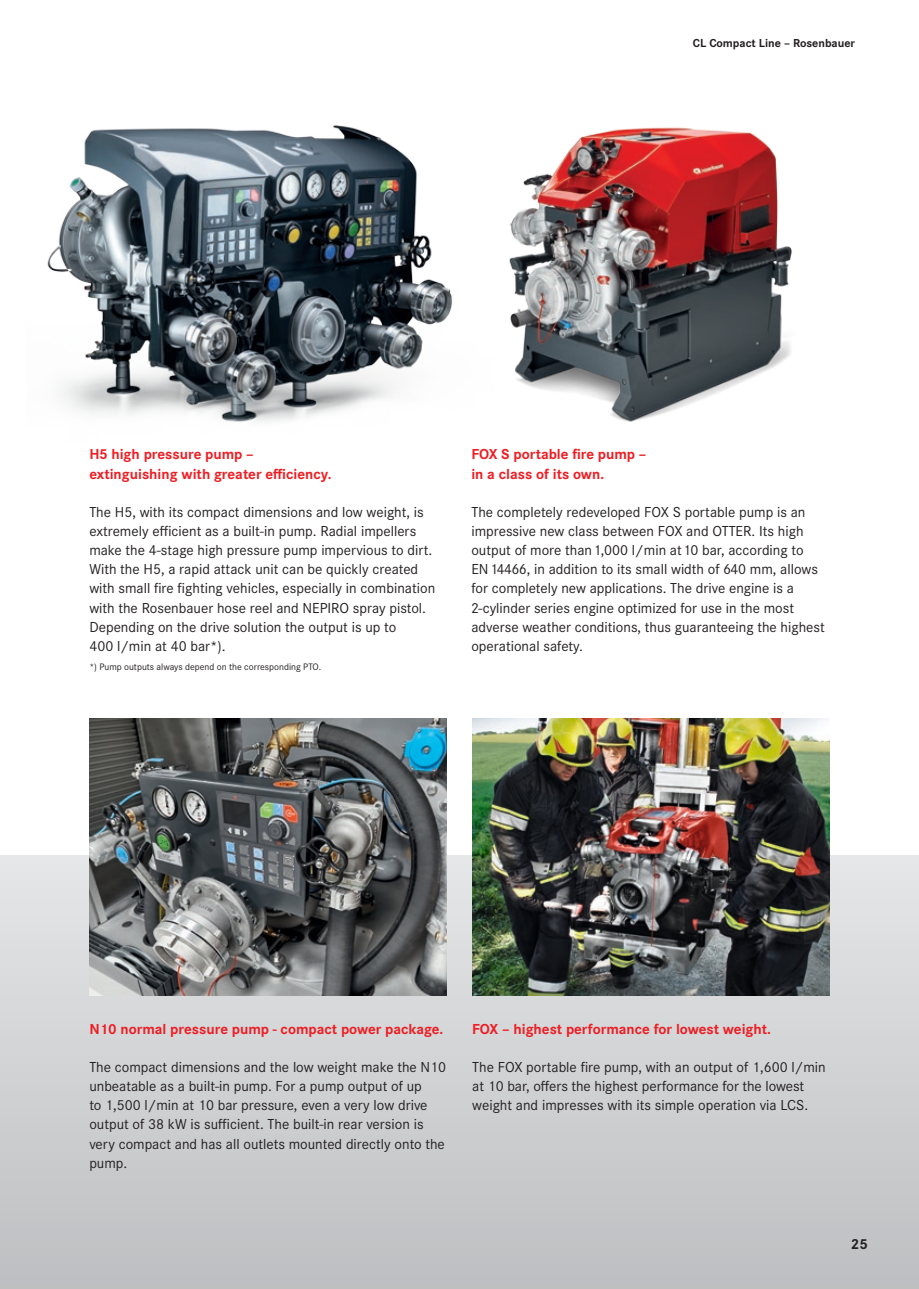
<style>
.page{position:relative;width:919px;height:1289px;background:#fff}
.page>*{position:absolute;margin:0;border:0;box-sizing:border-box;transform-origin:0 0}
.t1{font:15px/19.2px "Corporate S";color:#231f20}
.t2{font:700 15px/19.2px "Corporate S";color:#ee1d23}
.t3{font:700 15px "Corporate S";color:#231f20}
.t4{font:700 12px "Corporate S";color:#231f20}
.t5{font:9.75px "Corporate S";color:#231f20}
</style>
<div class="page">
<div style="left:0;top:855px;width:918px;height:433px;background:linear-gradient(to bottom,#e4e6e7,#bebfc1)"></div>
<img style="left:472px;top:719px;width:357px;height:276px">
<img style="left:89px;top:719px;width:357px;height:276px">
<img style="left:47px;top:125px;width:406px;height:297px">
<img style="left:509px;top:127px;width:283px;height:295px">
<p class="t4" style="left:693px;top:36px;width:164px">CL Compact Line – Rosenbauer</p>
<p class="t2" style="left:89px;top:445px;width:244px">H5 high pressure pump – extinguishing with greater efficiency.</p>
<p class="t1" style="left:89px;top:502px;width:347px">The H5, with its compact dimensions and low weight, is extremely efficient as a built-in pump. Radial impellers make the 4-stage high pressure pump impervious to dirt.<br>With the H5, a rapid attack unit can be quickly created with small fire fighting vehicles, especially in combination with the Rosenbauer hose reel and NEPIRO spray pistol.<br>Depending on the drive solution the output is up to<br>400 l/min at 40 bar*).</p>
<p class="t5" style="left:89px;top:661px;width:233px">*) Pump outputs always depend on the corresponding PTO.</p>
<p class="t2" style="left:471px;top:445px;width:176px">FOX S portable fire pump – in a class of its own.</p>
<p class="t1" style="left:471px;top:502px;width:355px">The completely redeveloped FOX S portable pump is an impressive new class between FOX and OTTER. Its high output of more than 1,000 l/min at 10 bar, according to<br>EN 14466, in addition to its small width of 640 mm, allows for completely new applications. The drive engine is a 2-cylinder series engine optimized for use in the most adverse weather conditions, thus guaranteeing the highest operational safety.</p>
<p class="t2" style="left:89px;top:1019px;width:355px">N10 normal pressure pump - compact power package.</p>
<p class="t1" style="left:89px;top:1057px;width:358px">The compact dimensions and the low weight make the N10 unbeatable as a built-in pump. For a pump output of up<br>to 1,500 l/min at 10 bar pressure, even a very low drive output of 38 kW is sufficient. The built-in rear version is very compact and has all outlets mounted directly onto the pump.</p>
<p class="t2" style="left:472px;top:1019px;width:300px">FOX – highest performance for lowest weight.</p>
<p class="t1" style="left:472px;top:1057px;width:355px">The FOX portable fire pump, with an output of 1,600 l/min at 10 bar, offers the highest performance for the lowest weight and impresses with its simple operation via LCS.</p>
<p class="t3" style="left:850px;top:1235px;width:19px">25</p>
</div>
